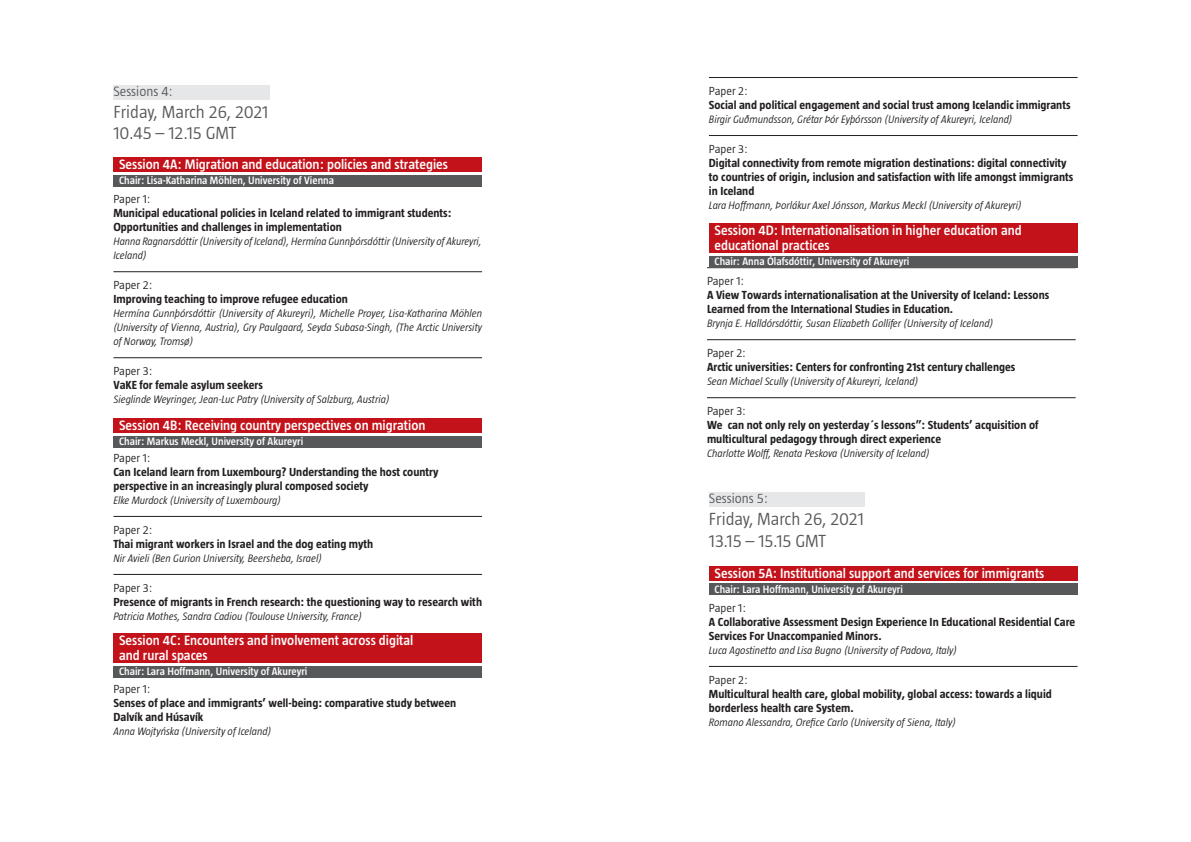
<style>
.page{position:relative;width:1191px;height:842px;background:#fff}
.page>*{position:absolute;margin:0;border:0;box-sizing:border-box;transform-origin:0 0}
.t1{font:300 18px/21.6px "Taz";color:#57585a}
.t2{font:600 14px/15px "Taz";color:#fff}
.t3{font:300 14px "Taz";color:#57585a}
.t4{font:700 12px/14px "Taz";color:#231f20}
.t5{font:300 12px "Taz";color:#231f20}
.t6{font:italic 300 11px/14px "Taz";color:#231f20}
.t7{font:600 11px "Taz";color:#fff}
</style>
<div class="page">
<hr style="left:113px;top:516px;width:369px;height:1px;background:#231f20">
<hr style="left:113px;top:574px;width:369px;height:1px;background:#231f20">
<div style="left:113px;top:85px;width:157px;height:14px;background:#e6e7e9"></div>
<hr style="left:113px;top:186px;width:369px;height:1px;background:#231f20">
<hr style="left:113px;top:272px;width:369px;height:1px;background:#231f20">
<hr style="left:113px;top:358px;width:369px;height:1px;background:#231f20">
<div style="left:113px;top:419px;width:369px;height:14px;background:#c4121a"></div>
<div style="left:113px;top:436px;width:369px;height:11px;background:#57585a"></div>
<div style="left:113px;top:158px;width:369px;height:14px;background:#c4121a"></div>
<div style="left:113px;top:175px;width:369px;height:11px;background:#57585a"></div>
<div style="left:113px;top:634px;width:369px;height:29px;background:#c4121a"></div>
<div style="left:113px;top:666px;width:369px;height:11px;background:#57585a"></div>
<hr style="left:707px;top:267px;width:368px;height:1px;background:#231f20">
<hr style="left:707px;top:339px;width:368px;height:1px;background:#231f20">
<hr style="left:707px;top:397px;width:368px;height:1px;background:#231f20">
<hr style="left:709px;top:666px;width:368px;height:1px;background:#231f20">
<div style="left:709px;top:224px;width:368px;height:29px;background:#c4121a"></div>
<div style="left:709px;top:256px;width:368px;height:11px;background:#57585a"></div>
<hr style="left:709px;top:77px;width:368px;height:1px;background:#231f20">
<hr style="left:709px;top:135px;width:368px;height:1px;background:#231f20">
<div style="left:709px;top:566px;width:368px;height:14px;background:#c4121a"></div>
<div style="left:709px;top:584px;width:368px;height:11px;background:#57585a"></div>
<div style="left:709px;top:492px;width:156px;height:14px;background:#e6e7e9"></div>
<p class="t3" style="left:113px;top:84px;width:61px">Sessions 4:</p>
<h1 class="t1" style="left:113px;top:101px;width:156px">Friday, March 26, 2021<br>10.45 – 12.15 GMT</h1>
<p class="t2" style="left:119px;top:157px;width:330px">Session 4A: Migration and education: policies and strategies</p>
<p class="t7" style="left:119px;top:174px;width:216px">Chair: Lisa-Katharina Möhlen, University of Vienna</p>
<p class="t5" style="left:113px;top:192px;width:39px">Paper 1:</p>
<p class="t4" style="left:113px;top:206px;width:340px">Municipal educational policies in Iceland related to immigrant students:<br>Opportunities and challenges in implementation</p>
<p class="t6" style="left:113px;top:234px;width:370px">Hanna Ragnarsdóttir (University of Iceland), Hermína Gunnþórsdóttir (University of Akureyri,<br>Iceland)</p>
<p class="t5" style="left:113px;top:278px;width:40px">Paper 2:</p>
<p class="t4" style="left:113px;top:292px;width:236px">Improving teaching to improve refugee education</p>
<p class="t6" style="left:113px;top:306px;width:370px;text-align:justify">Hermína Gunnþórsdóttir (University of Akureyri), Michelle Proyer, Lisa-Katharina Möhlen (University of Vienna, Austria), Gry Paulgaard, Seyda Subasa-Singh, (The Arctic University of Norway, Tromsø)</p>
<p class="t5" style="left:113px;top:364px;width:40px">Paper 3:</p>
<p class="t4" style="left:113px;top:378px;width:151px">VaKE for female asylum seekers</p>
<p class="t6" style="left:113px;top:392px;width:277px">Sieglinde Weyringer, Jean-Luc Patry (University of Salzburg, Austria)</p>
<p class="t2" style="left:119px;top:418px;width:308px">Session 4B: Receiving country perspectives on migration</p>
<p class="t7" style="left:119px;top:435px;width:186px">Chair: Markus Meckl, University of Akureyri</p>
<p class="t5" style="left:113px;top:451px;width:39px">Paper 1:</p>
<p class="t4" style="left:113px;top:464px;width:326px">Can Iceland learn from Luxembourg? Understanding the host country perspective in an increasingly plural composed society</p>
<p class="t6" style="left:113px;top:493px;width:169px">Elke Murdock (University of Luxembourg)</p>
<p class="t5" style="left:113px;top:523px;width:40px">Paper 2:</p>
<p class="t4" style="left:113px;top:536px;width:261px">Thai migrant workers in Israel and the dog eating myth</p>
<p class="t6" style="left:113px;top:551px;width:210px">Nir Avieli (Ben Gurion University, Beersheba, Israel)</p>
<p class="t5" style="left:113px;top:581px;width:40px">Paper 3:</p>
<p class="t4" style="left:113px;top:594px;width:370px">Presence of migrants in French research: the questioning way to research with</p>
<p class="t6" style="left:113px;top:609px;width:250px">Patricia Mothes, Sandra Cadiou (Toulouse University, France)</p>
<p class="t2" style="left:119px;top:632px;width:296px">Session 4C: Encounters and involvement across digital and rural spaces</p>
<p class="t7" style="left:119px;top:665px;width:190px">Chair: Lara Hoffmann, University of Akureyri</p>
<p class="t5" style="left:113px;top:682px;width:39px">Paper 1:</p>
<p class="t4" style="left:113px;top:696px;width:344px">Senses of place and immigrants’ well-being: comparative study between<br>Dalvík and Húsavík</p>
<p class="t6" style="left:113px;top:724px;width:159px">Anna Wojtyńska (University of Iceland)</p>
<p class="t5" style="left:709px;top:84px;width:40px">Paper 2:</p>
<p class="t4" style="left:709px;top:98px;width:363px">Social and political engagement and social trust among Icelandic immigrants</p>
<p class="t6" style="left:709px;top:112px;width:305px">Birgir Guðmundsson, Grétar Þór Eyþórsson (University of Akureyri, Iceland)</p>
<p class="t5" style="left:709px;top:142px;width:40px">Paper 3:</p>
<p class="t4" style="left:709px;top:156px;width:366px">Digital connectivity from remote migration destinations: digital connectivity to countries of origin, inclusion and satisfaction with life amongst immigrants in Iceland</p>
<p class="t6" style="left:709px;top:198px;width:314px">Lara Hoffmann, Þorlákur Axel Jónsson, Markus Meckl (University of Akureyri)</p>
<p class="t2" style="left:714px;top:223px;width:309px">Session 4D: Internationalisation in higher education and educational practices</p>
<p class="t7" style="left:714px;top:256px;width:196px">Chair: Anna Ólafsdóttir, University of Akureyri</p>
<p class="t5" style="left:707px;top:274px;width:39px">Paper 1:</p>
<p class="t4" style="left:707px;top:288px;width:344px">A View Towards internationalisation at the University of Iceland: Lessons<br>Learned from the International Studies in Education.</p>
<p class="t6" style="left:707px;top:316px;width:288px">Brynja E. Halldórsdóttir, Susan Elizabeth Gollifer (University of Iceland)</p>
<p class="t5" style="left:707px;top:346px;width:40px">Paper 2:</p>
<p class="t4" style="left:707px;top:360px;width:310px">Arctic universities: Centers for confronting 21st century challenges</p>
<p class="t6" style="left:707px;top:374px;width:213px">Sean Michael Scully (University of Akureyri, Iceland)</p>
<p class="t5" style="left:707px;top:404px;width:40px">Paper 3:</p>
<p class="t4" style="left:707px;top:418px;width:333px">We can not only rely on yesterday´s lessons”: Students’ acquisition of multicultural pedagogy through direct experience</p>
<p class="t6" style="left:707px;top:446px;width:224px">Charlotte Wolff, Renata Peskova (University of Iceland)</p>
<p class="t3" style="left:709px;top:491px;width:61px">Sessions 5:</p>
<h1 class="t1" style="left:709px;top:508px;width:156px">Friday, March 26, 2021<br>13.15 – 15.15 GMT</h1>
<p class="t2" style="left:714px;top:565px;width:331px">Session 5A: Institutional support and services for immigrants</p>
<p class="t7" style="left:714px;top:583px;width:190px">Chair: Lara Hoffmann, University of Akureyri</p>
<p class="t5" style="left:709px;top:601px;width:39px">Paper 1:</p>
<p class="t4" style="left:709px;top:614px;width:368px">A Collaborative Assessment Design Experience In Educational Residential Care<br>Services For Unaccompanied Minors.</p>
<p class="t6" style="left:709px;top:643px;width:249px">Luca Agostinetto and Lisa Bugno (University of Padova, Italy)</p>
<p class="t5" style="left:709px;top:673px;width:40px">Paper 2:</p>
<p class="t4" style="left:709px;top:686px;width:344px">Multicultural health care, global mobility, global access: towards a liquid borderless health care System.</p>
<p class="t6" style="left:709px;top:715px;width:248px">Romano Alessandra, Orefice Carlo (University of Siena, Italy)</p>
</div>
